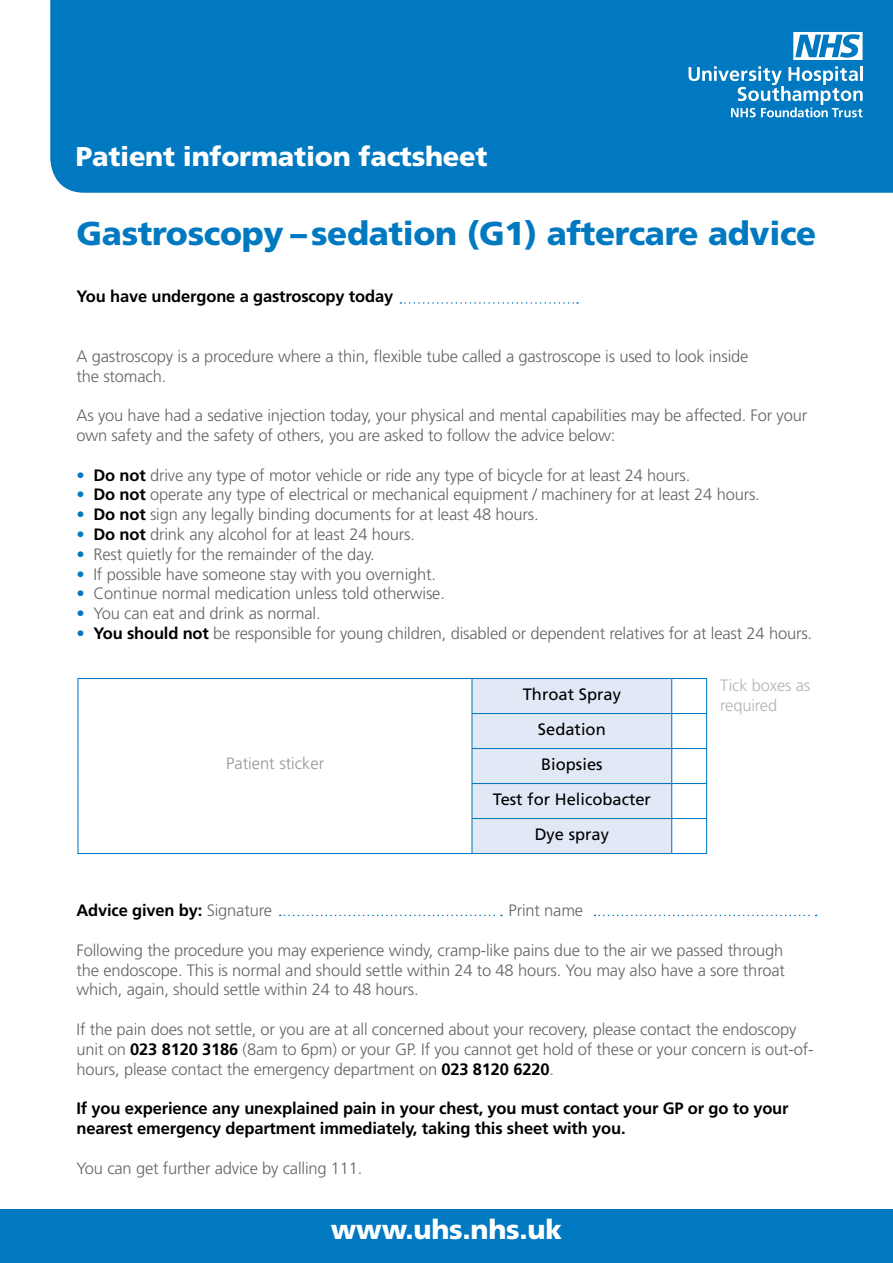
<style>
.page{position:relative;width:893px;height:1263px;background:#fff}
.page>*{position:absolute;margin:0;border:0;box-sizing:border-box;transform-origin:0 0}
.t1{font:900 33px "Frutiger";letter-spacing:-.01em;color:#0079c1}
.t2{font:900 27.15px "Frutiger";letter-spacing:-.01em;color:#fff}
.t3{font:300 16.5px/19.8px "Frutiger";letter-spacing:-.01em;color:#636466}
.t4{font:700 16.5px/19.8px "Frutiger";letter-spacing:-.01em;color:#000}
.t5{font:16.5px/35px "Frutiger";color:#000;text-align:center}
.t6{font:300 16.5px/19.8px "Frutiger";letter-spacing:-.01em;color:#b1b4b6}
.t7{font:300 16.5px "Frutiger";color:#939598}
.s1{color:#0079c1}
.s2{font-weight:700;color:#000}
.s3{font-weight:300;color:#636466}
</style>
<div class="page">
<div style="left:0;top:1209px;width:893px;height:54px;background:#0079c1"></div>
<div style="left:50px;top:0;width:843px;height:193px;background:#0079c1"></div>
<svg style="left:400px;top:302px;width:178px;height:2px"></svg>
<svg style="left:280px;top:915px;width:222px;height:1px"></svg>
<svg style="left:595px;top:915px;width:222px;height:1px"></svg>
<svg style="left:472px;top:679px;width:234px;height:174px;background:#e4ebf7"></svg>
<hr style="left:472px;top:678px;width:200px;height:1px;background:#0079c1">
<hr style="left:672px;top:678px;width:35px;height:1px;background:#0079c1">
<hr style="left:471px;top:713px;width:201px;height:1px;background:#0079c1">
<hr style="left:672px;top:713px;width:35px;height:1px;background:#0079c1">
<hr style="left:471px;top:748px;width:201px;height:1px;background:#0079c1">
<hr style="left:672px;top:748px;width:35px;height:1px;background:#0079c1">
<hr style="left:471px;top:783px;width:201px;height:1px;background:#0079c1">
<hr style="left:672px;top:783px;width:35px;height:1px;background:#0079c1">
<hr style="left:471px;top:818px;width:201px;height:1px;background:#0079c1">
<hr style="left:672px;top:818px;width:35px;height:1px;background:#0079c1">
<hr style="left:77px;top:853px;width:395px;height:1px;background:#0079c1">
<hr style="left:472px;top:853px;width:200px;height:1px;background:#0079c1">
<hr style="left:672px;top:853px;width:35px;height:1px;background:#0079c1">
<hr style="left:77px;top:678px;width:395px;height:1px;background:#0079c1">
<hr style="left:77px;top:679px;width:2px;height:34px;background:#0079c1">
<hr style="left:471px;top:679px;width:1px;height:34px;background:#0079c1">
<hr style="left:671px;top:679px;width:1px;height:34px;background:#0079c1">
<hr style="left:706px;top:679px;width:1px;height:34px;background:#0079c1">
<hr style="left:77px;top:713px;width:2px;height:35px;background:#0079c1">
<hr style="left:471px;top:714px;width:1px;height:34px;background:#0079c1">
<hr style="left:671px;top:714px;width:1px;height:34px;background:#0079c1">
<hr style="left:706px;top:714px;width:1px;height:34px;background:#0079c1">
<hr style="left:77px;top:748px;width:2px;height:35px;background:#0079c1">
<hr style="left:471px;top:749px;width:1px;height:34px;background:#0079c1">
<hr style="left:671px;top:749px;width:1px;height:34px;background:#0079c1">
<hr style="left:706px;top:749px;width:1px;height:34px;background:#0079c1">
<hr style="left:77px;top:783px;width:2px;height:35px;background:#0079c1">
<hr style="left:471px;top:784px;width:1px;height:34px;background:#0079c1">
<hr style="left:671px;top:784px;width:1px;height:34px;background:#0079c1">
<hr style="left:706px;top:784px;width:1px;height:34px;background:#0079c1">
<hr style="left:77px;top:818px;width:2px;height:35px;background:#0079c1">
<hr style="left:471px;top:819px;width:1px;height:34px;background:#0079c1">
<hr style="left:671px;top:819px;width:1px;height:34px;background:#0079c1">
<hr style="left:706px;top:819px;width:1px;height:34px;background:#0079c1">
<svg style="left:793px;top:32px;width:70px;height:28px"></svg>
<svg style="left:689px;top:66px;width:174px;height:51px;background:#3d99cf"></svg>
<h2 class="t2" style="left:76px;top:140px;width:413px">Patient information factsheet</h2>
<h1 class="t1" style="left:77px;top:214px;width:741px">Gastroscopy – sedation (G1) aftercare advice</h1>
<p class="t4" style="left:77px;top:287px;width:318px">You have undergone a gastroscopy today</p>
<p class="t3" style="left:77px;top:346px;width:673px">A gastroscopy is a procedure where a thin, flexible tube called a gastroscope is used to look inside the stomach.</p>
<p class="t3" style="left:77px;top:406px;width:732px">As you have had a sedative injection today, your physical and mental capabilities may be affected. For your own safety and the safety of others, you are asked to follow the advice below:</p>
<p class="t3" style="left:77px;top:465px;width:615px"><span class="s1">•</span> <span class="s2">Do not</span> drive any type of motor vehicle or ride any type of bicycle for at least 24 hours.</p>
<p class="t3" style="left:77px;top:485px;width:685px"><span class="s1">•</span> <span class="s2">Do not</span> operate any type of electrical or mechanical equipment / machinery for at least 24 hours.</p>
<p class="t3" style="left:77px;top:505px;width:464px"><span class="s1">•</span> <span class="s2">Do not</span> sign any legally binding documents for at least 48 hours.</p>
<p class="t3" style="left:77px;top:524px;width:340px"><span class="s1">•</span> <span class="s2">Do not</span> drink any alcohol for at least 24 hours.</p>
<p class="t3" style="left:77px;top:544px;width:300px"><span class="s1">•</span> Rest quietly for the remainder of the day.</p>
<p class="t3" style="left:77px;top:564px;width:361px"><span class="s1">•</span> If possible have someone stay with you overnight.</p>
<p class="t3" style="left:77px;top:584px;width:370px"><span class="s1">•</span> Continue normal medication unless told otherwise.</p>
<p class="t3" style="left:77px;top:604px;width:246px"><span class="s1">•</span> You can eat and drink as normal.</p>
<p class="t3" style="left:77px;top:623px;width:737px"><span class="s1">•</span> <span class="s2">You should not</span> be responsible for young children, disabled or dependent relatives for at least 24 hours.</p>
<p class="t7" style="left:226px;top:754px;width:100px">Patient sticker</p>
<p class="t5" style="left:493px;top:677px;width:160px">Throat Spray<br>Sedation<br>Biopsies<br>Test for Helicobacter<br>Dye spray</p>
<p class="t6" style="left:720px;top:675px;width:92px">Tick boxes as required</p>
<p class="t4" style="left:77px;top:900px;width:197px">Advice given by: <span class="s3">Signature</span></p>
<p class="t3" style="left:509px;top:901px;width:76px">Print name</p>
<p class="t3" style="left:77px;top:940px;width:710px;text-align:justify">Following the procedure you may experience windy, cramp-like pains due to the air we passed through the endoscope. This is normal and should settle within 24 to 48 hours. You may also have a sore throat which, again, should settle within 24 to 48 hours.</p>
<p class="t3" style="left:77px;top:1019px;width:739px">If the pain does not settle, or you are at all concerned about your recovery, please contact the endoscopy unit on <span class="s2">023 8120 3186</span> (8am to 6pm) or your GP. If you cannot get hold of these or your concern is out-of&shy;hours, please contact the emergency department on <span class="s2">023 8120 6220</span>.</p>
<p class="t4" style="left:77px;top:1098px;width:714px">If you experience any unexplained pain in your chest, you must contact your GP or go to your nearest emergency department immediately, taking this sheet with you.</p>
<p class="t3" style="left:77px;top:1158px;width:288px">You can get further advice by calling 111.</p>
<h2 class="t2" style="left:331px;top:1213px;width:233px">www.uhs.nhs.uk</h2>
</div>
